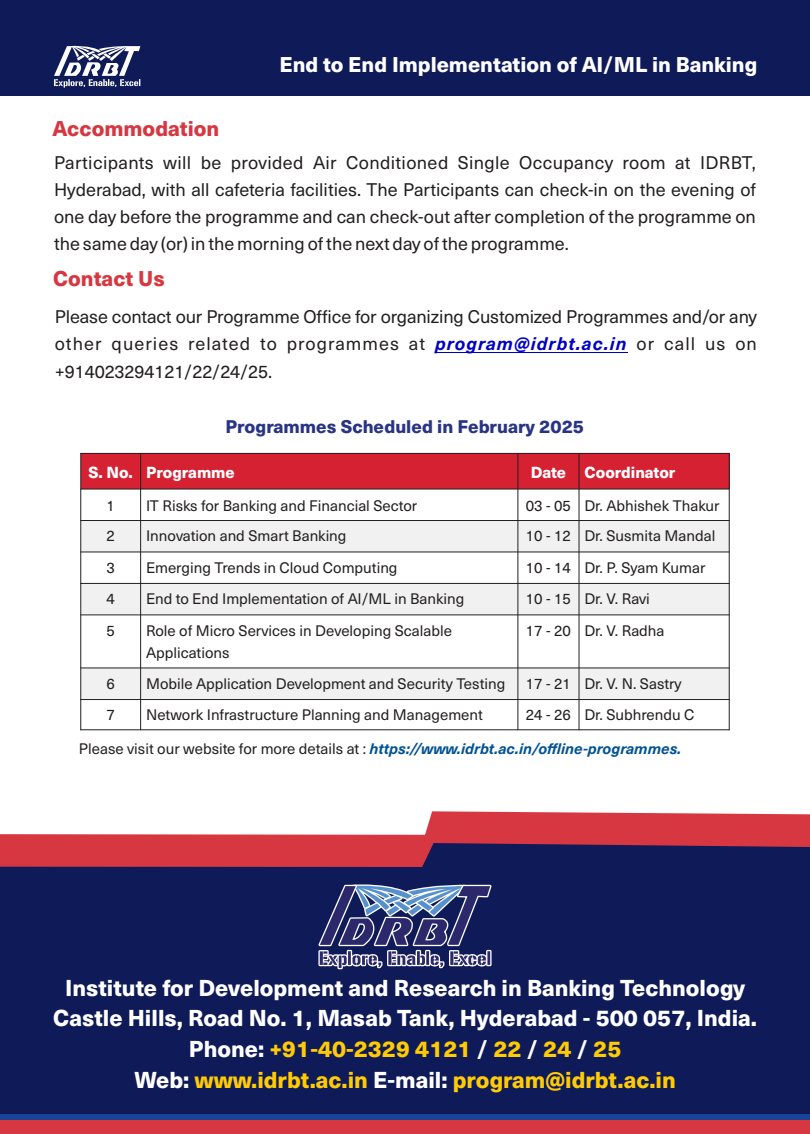
<style>
.page{position:relative;width:810px;height:1134px;background:#fff}
.page>*{position:absolute;margin:0;border:0;box-sizing:border-box;transform-origin:0 0}
.t1{font:800 22.65px/30.6px "Neue Haas Unica";color:#fff;text-align:center}
.t2{font:800 22.65px/30.6px "Neue Haas Unica";color:#ffcb04}
.t3{font:800 21px "Neue Haas Unica";color:#fff}
.t4{font:800 21px "Neue Haas Unica";color:#d63741}
.t5{font:18px/27.2px "Neue Haas Unica";letter-spacing:-.005em;color:#231f20}
.t6{font:800 18px "Neue Haas Unica";color:#293584}
.t7{font:italic 700 18px "Neue Haas Unica";letter-spacing:.06em;color:#0000c4}
.t8{font:18px "Neue Haas Unica";letter-spacing:.06em;color:#231f20}
.t9{font:800 15.75px "Neue Haas Unica";color:#fff}
.t10{font:15px/22.6px "Neue Haas Unica";color:#231f20}
.t11{font:italic 700 15px "Neue Haas Unica";color:#005295}
.s1{font-weight:400;font-style:normal;color:#231f20}
.s2{color:#ffcb04}
.s3{color:#fff}
</style>
<div class="page">
<div style="left:0;top:867px;width:810px;height:247px;background:#0f1a58"></div>
<svg style="left:0;top:811px;width:810px;height:56px;fill:#d63741"></svg>
<div style="left:0;top:1114px;width:810px;height:7px;background:#1a4297"></div>
<div style="left:0;top:0;width:810px;height:96px;background:#0f1a58"></div>
<svg style="left:54px;top:45px;width:86px;height:43px"></svg>
<hr style="left:435px;top:352px;width:193px;height:1px;background:#0000c4">
<svg style="left:316px;top:868px;width:178px;height:102px"></svg>
<div style="left:0;top:1121px;width:810px;height:13px;background:#d63741"></div>
<div style="left:81px;top:453px;width:60px;height:36px;background:#d52132"></div>
<div style="left:141px;top:453px;width:377px;height:36px;background:#d52132"></div>
<div style="left:518px;top:453px;width:61px;height:36px;background:#d52132"></div>
<div style="left:579px;top:453px;width:150px;height:36px;background:#d52132"></div>
<div style="left:81px;top:521px;width:60px;height:31px;background:#f1f1f2"></div>
<div style="left:141px;top:521px;width:377px;height:31px;background:#f1f1f2"></div>
<div style="left:518px;top:521px;width:61px;height:31px;background:#f1f1f2"></div>
<div style="left:579px;top:521px;width:150px;height:31px;background:#f1f1f2"></div>
<div style="left:81px;top:583px;width:60px;height:32px;background:#f1f1f2"></div>
<div style="left:141px;top:583px;width:377px;height:32px;background:#f1f1f2"></div>
<div style="left:518px;top:583px;width:61px;height:32px;background:#f1f1f2"></div>
<div style="left:579px;top:583px;width:150px;height:32px;background:#f1f1f2"></div>
<div style="left:81px;top:668px;width:60px;height:32px;background:#f1f1f2"></div>
<div style="left:141px;top:668px;width:377px;height:32px;background:#f1f1f2"></div>
<div style="left:518px;top:668px;width:61px;height:32px;background:#f1f1f2"></div>
<div style="left:579px;top:668px;width:150px;height:32px;background:#f1f1f2"></div>
<svg style="left:80px;top:452px;width:2px;height:279px"></svg>
<svg style="left:140px;top:452px;width:1px;height:279px"></svg>
<svg style="left:517px;top:452px;width:2px;height:279px"></svg>
<svg style="left:578px;top:452px;width:2px;height:279px"></svg>
<svg style="left:728px;top:452px;width:2px;height:279px"></svg>
<hr style="left:80px;top:729px;width:650px;height:1px;background:#231f20">
<hr style="left:80px;top:699px;width:650px;height:1px;background:#231f20">
<hr style="left:80px;top:668px;width:650px;height:1px;background:#231f20">
<hr style="left:80px;top:614px;width:650px;height:1px;background:#231f20">
<hr style="left:80px;top:583px;width:650px;height:1px;background:#231f20">
<hr style="left:80px;top:552px;width:650px;height:1px;background:#231f20">
<hr style="left:80px;top:520px;width:650px;height:1px;background:#231f20">
<hr style="left:80px;top:489px;width:650px;height:1px;background:#231f20">
<hr style="left:80px;top:453px;width:650px;height:1px;background:#231f20">
<h2 class="t4" style="left:52px;top:121px;width:168px">Accommodation</h2>
<h2 class="t3" style="left:279px;top:57px;width:479px">End to End Implementation of AI/ML in Banking</h2>
<p class="t5" style="left:54px;top:151px;width:704px;text-align:justify">Participants will be provided Air Conditioned Single Occupancy room at IDRBT, Hyderabad, with all cafeteria facilities. The Participants can check-in on the evening of one day before the programme and can check-out after completion of the programme on the same day (or) in the morning of the next day of the programme.</p>
<h2 class="t4" style="left:53px;top:271px;width:113px">Contact Us</h2>
<p class="t5" style="left:55px;top:305px;width:704px">Please contact our Programme Office for organizing Customized Programmes and/or any other queries related to programmes at</p>
<p class="t7" style="left:435px;top:338px;width:193px">program@idrbt.ac.in</p>
<p class="t8" style="left:637px;top:338px;width:122px">or call us on</p>
<p class="t5" style="left:55px;top:359px;width:219px">+914023294121/22/24/25.</p>
<p class="t6" style="left:225px;top:421px;width:360px">Programmes Scheduled in February 2025</p>
<p class="t9" style="left:88px;top:467px;width:148px">S. No. Programme</p>
<p class="t9" style="left:531px;top:467px;width:146px">Date Coordinator</p>
<p class="t10" style="left:106px;top:496px;width:10px">1</p>
<p class="t10" style="left:146px;top:496px;width:273px">IT Risks for Banking and Financial Sector</p>
<p class="t10" style="left:526px;top:496px;width:195px">03 - 05 Dr. Abhishek Thakur</p>
<p class="t10" style="left:106px;top:526px;width:10px">2</p>
<p class="t10" style="left:146px;top:526px;width:202px">Innovation and Smart Banking</p>
<p class="t10" style="left:526px;top:526px;width:191px">10 - 12 Dr. Susmita Mandal</p>
<p class="t10" style="left:106px;top:557px;width:10px">3</p>
<p class="t10" style="left:146px;top:557px;width:253px">Emerging Trends in Cloud Computing</p>
<p class="t10" style="left:526px;top:557px;width:181px">10 - 14 Dr. P. Syam Kumar</p>
<p class="t10" style="left:106px;top:589px;width:10px">4</p>
<p class="t10" style="left:146px;top:589px;width:320px">End to End Implementation of AI/ML in Banking</p>
<p class="t10" style="left:526px;top:589px;width:125px">10 - 15 Dr. V. Ravi</p>
<p class="t10" style="left:106px;top:620px;width:10px">5</p>
<p class="t10" style="left:146px;top:620px;width:308px">Role of Micro Services in Developing Scalable<br>Applications</p>
<p class="t10" style="left:526px;top:620px;width:140px">17 - 20 Dr. V. Radha</p>
<p class="t10" style="left:106px;top:673px;width:10px">6</p>
<p class="t10" style="left:146px;top:673px;width:361px">Mobile Application Development and Security Testing</p>
<p class="t10" style="left:526px;top:673px;width:157px">17 - 21 Dr. V. N. Sastry</p>
<p class="t10" style="left:106px;top:705px;width:10px">7</p>
<p class="t10" style="left:146px;top:705px;width:338px">Network Infrastructure Planning and Management</p>
<p class="t10" style="left:526px;top:705px;width:170px">24 - 26 Dr. Subhrendu C</p>
<p class="t11" style="left:79px;top:743px;width:604px"><span class="s1">Please visit our website for more details at</span> https://www.idrbt.ac.in/o-ine-programmes.</p>
<p class="t10" style="left:363px;top:738px;width:5px">:</p>
<h1 class="t1" style="left:53px;top:974px;width:705px">Institute for Development and Research in Banking Technology<br>Castle Hills, Road No. 1, Masab Tank, Hyderabad - 500 057, India.<br>Phone: <span class="s2">+91-40-2329 4121 22 24 25</span></h1>
<h1 class="t2" style="left:134px;top:1036px;width:543px;text-indent:442px"><span class="s3">/<br>Web:</span> www.idrbt.ac.in <span class="s3">E-mail:</span> program@idrbt.ac.in</h1>
<h1 class="t1" style="left:477px;top:1036px;width:13px">/</h1>
<h1 class="t1" style="left:527px;top:1036px;width:13px">/</h1>
</div>
